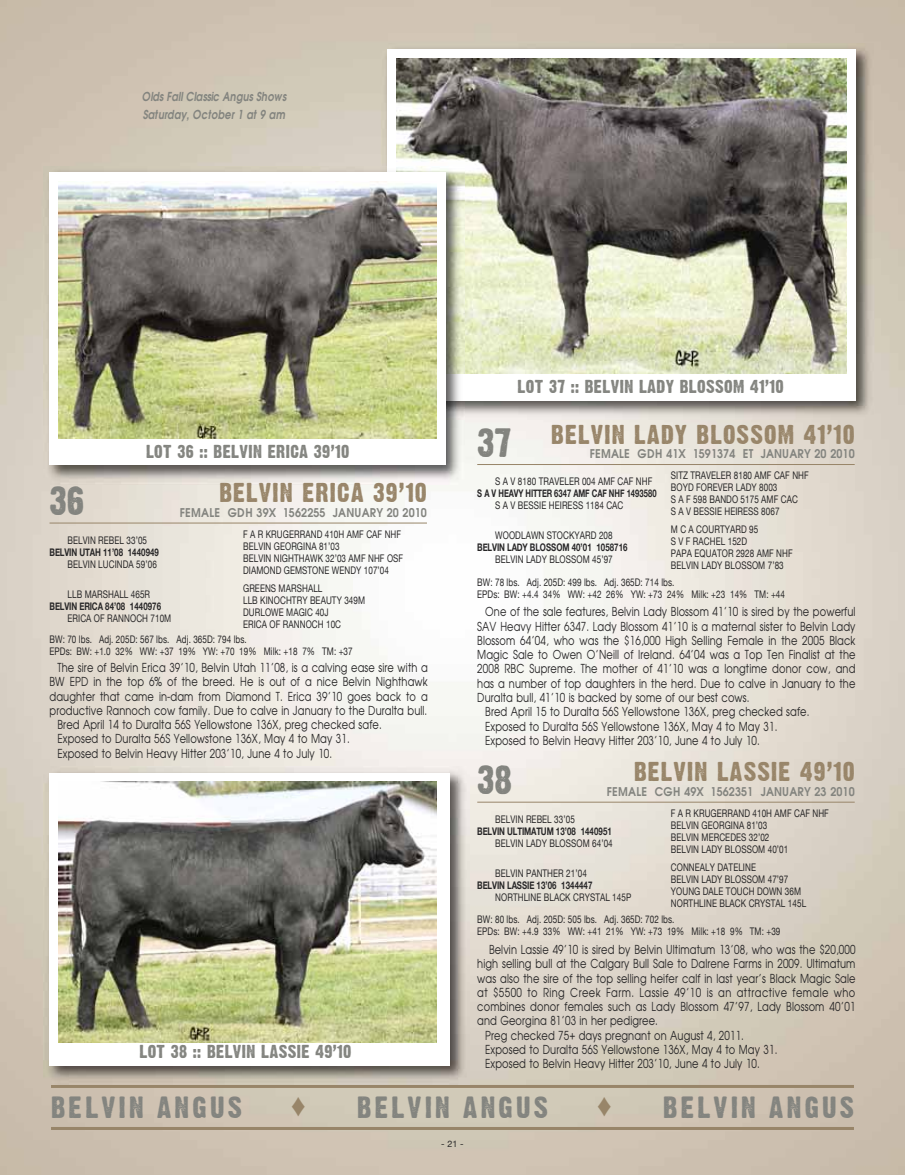
<style>
.page{position:relative;width:905px;height:1175px;background:#fff}
.page>*{position:absolute;margin:0;border:0;box-sizing:border-box;transform-origin:0 0}
.t1{font:36px "Dirty Headline";color:#83847f}
.t2{font:27px "Dirty Headline";letter-spacing:.125em;color:#83847f}
.t3{font:24px "Dirty Headline";letter-spacing:.05em;color:#988569}
.t4{font:16.5px "Dirty Headline";letter-spacing:.025em;color:#83847f}
.t5{font:12.3px "Avian";letter-spacing:.01em;color:#272627;scale:.8 1}
.t6{font:12.3px "Avian";letter-spacing:.045em;color:#272627;scale:.8 1}
.t7{font:italic 700 12.3px/18px "Avian";letter-spacing:.025em;color:#83847f;scale:.8 1}
.t8{font:700 12px "Avian";letter-spacing:.01em;color:#83847f;scale:.9 1}
.t9{font:10.5px/18px "Helvetica Neue";letter-spacing:.01em;color:#272627;scale:.77 1}
.t10{font:700 10.5px "Helvetica Neue";letter-spacing:-.01em;color:#272627;scale:.75 1}
.t11{font:700 10.5px "Helvetica Neue";letter-spacing:-.01em;color:#272627;scale:.72 1}
.t12{font:700 10.5px "Helvetica Neue";letter-spacing:.01em;color:#272627;scale:.75 1}
.t13{font:9px "Helvetica Neue";color:#272627}
.s1{font-size:36px;color:#83847f}
</style>
<div class="page">
<img style="left:381px;top:43px;width:493px;height:377px">
<div style="left:387px;top:50px;width:468px;height:350px;background:#fff"></div>
<img style="left:396px;top:58px;width:450px;height:316px">
<svg style="left:51px;top:1084px;width:803px;height:4px;background:#a5957c"></svg>
<svg style="left:51px;top:1126px;width:803px;height:4px;background:#a5947b"></svg>
<hr style="left:477px;top:801px;width:377px;height:1px;background:#988569">
<hr style="left:477px;top:464px;width:377px;height:1px;background:#988569">
<img style="left:43px;top:166px;width:422px;height:318px">
<div style="left:50px;top:172px;width:396px;height:293px;background:#fff"></div>
<img style="left:58px;top:182px;width:378px;height:256px">
<img style="left:43px;top:766px;width:426px;height:318px">
<div style="left:50px;top:772px;width:400px;height:293px;background:#fff"></div>
<img style="left:58px;top:782px;width:378px;height:260px">
<hr style="left:50px;top:522px;width:377px;height:1px;background:#988569">
<svg style="left:292px;top:1097px;width:13px;height:19px"></svg>
<svg style="left:598px;top:1097px;width:13px;height:19px"></svg>
<p class="t7" style="left:142px;top:89px;width:182px">Olds Fall Classic Angus Shows<br>Saturday, October 1 at 9 am</p>
<h3 class="t4" style="left:146px;top:440px;width:205px">LOT 36 :: BELVIN ERICA 39’10</h3>
<h1 class="t1" style="left:50px;top:477px;width:36px">36</h1>
<h3 class="t3" style="left:219px;top:476px;width:209px">BELVIN ERICA 39’10</h3>
<p class="t8" style="left:180px;top:508px;width:276px">FEMALE GDH 39X 1562255 JANUARY 20 2010</p>
<p class="t9" style="left:243px;top:525px;width:207px">F A R KRUGERRAND 410H AMF CAF NHF</p>
<p class="t9" style="left:67px;top:531px;width:105px">BELVIN REBEL 33’05</p>
<p class="t9" style="left:243px;top:537px;width:127px">BELVIN GEORGINA 81’03</p>
<p class="t10" style="left:50px;top:545px;width:147px">BELVIN UTAH 11’08 1440949</p>
<p class="t9" style="left:243px;top:549px;width:209px">BELVIN NIGHTHAWK 32’03 AMF NHF OSF</p>
<p class="t9" style="left:67px;top:555px;width:117px">BELVIN LUCINDA 59’06</p>
<p class="t9" style="left:243px;top:561px;width:191px">DIAMOND GEMSTONE WENDY 107’04<br>GREENS MARSHALL</p>
<p class="t9" style="left:67px;top:585px;width:109px">LLB MARSHALL 465R</p>
<p class="t9" style="left:243px;top:591px;width:160px">LLB KINOCHTRY BEAUTY 349M</p>
<p class="t10" style="left:50px;top:599px;width:150px">BELVIN ERICA 84’08 1440976</p>
<p class="t9" style="left:243px;top:603px;width:113px">DURLOWE MAGIC 40J</p>
<p class="t9" style="left:67px;top:609px;width:136px">ERICA OF RANNOCH 710M</p>
<p class="t9" style="left:49px;top:616px;width:380px;line-height:15px;text-indent:193px">ERICA OF RANNOCH 10C<br>BW: 70 lbs. Adj. 205D: 567 lbs. Adj. 365D: 794 lbs.</p>
<p class="t9" style="left:49px;top:642px;width:395px">EPDs: BW: +1.0 32% WW: +37 19% YW: +70 19% Milk: +18 7% TM: +37</p>
<p class="t5" style="left:57px;top:663px;width:464px">The sire of Belvin Erica 39’10, Belvin Utah 11’08, is a calving ease sire with a</p>
<p class="t5" style="left:49px;top:677px;width:474px">BW EPD in the top 6% of the breed. He is out of a nice Belvin Nighthawk</p>
<p class="t5" style="left:49px;top:691px;width:474px">daughter that came in-dam from Diamond T. Erica 39’10 goes back to a</p>
<p class="t5" style="left:49px;top:705px;width:474px">productive Rannoch cow family. Due to calve in January to the Duralta bull.</p>
<p class="t5" style="left:57px;top:720px;width:407px">Bred April 14 to Duralta 56S Yellowstone 136X, preg checked safe.</p>
<p class="t5" style="left:57px;top:734px;width:367px">Exposed to Duralta 56S Yellowstone 136X, May 4 to May 31.</p>
<p class="t5" style="left:57px;top:748px;width:345px">Exposed to Belvin Heavy Hitter 203’10, June 4 to July 10.</p>
<h3 class="t4" style="left:139px;top:1040px;width:213px">LOT 38 :: BELVIN LASSIE 49’10</h3>
<h3 class="t4" style="left:517px;top:375px;width:267px">LOT 37 :: BELVIN LADY BLOSSOM 41’10</h3>
<h3 class="t3" style="left:477px;top:418px;width:379px"><span class="s1">37</span> BELVIN LADY BLOSSOM 41’10</h3>
<p class="t8" style="left:589px;top:449px;width:296px">FEMALE GDH 41X 1591374 ET JANUARY 20 2010</p>
<p class="t9" style="left:670px;top:466px;width:181px">SITZ TRAVELER 8180 AMF CAF NHF</p>
<p class="t9" style="left:495px;top:472px;width:206px">S A V 8180 TRAVELER 004 AMF CAF NHF</p>
<p class="t9" style="left:670px;top:478px;width:140px">BOYD FOREVER LADY 8003</p>
<p class="t11" style="left:477px;top:487px;width:250px">S A V HEAVY HITTER 6347 AMF CAF NHF 1493580</p>
<p class="t9" style="left:670px;top:490px;width:166px">S A F 598 BANDO 5175 AMF CAC</p>
<p class="t9" style="left:495px;top:496px;width:168px">S A V BESSIE HEIRESS 1184 CAC</p>
<p class="t9" style="left:670px;top:502px;width:143px">S A V BESSIE HEIRESS 8067<br>M C A COURTYARD 95</p>
<p class="t9" style="left:495px;top:526px;width:154px">WOODLAWN STOCKYARD 208</p>
<p class="t9" style="left:670px;top:532px;width:101px">S V F RACHEL 152D</p>
<p class="t10" style="left:477px;top:541px;width:202px">BELVIN LADY BLOSSOM 40’01 1058716</p>
<p class="t9" style="left:670px;top:544px;width:160px">PAPA EQUATOR 2928 AMF NHF</p>
<p class="t9" style="left:495px;top:550px;width:154px">BELVIN LADY BLOSSOM 45’97</p>
<p class="t9" style="left:477px;top:557px;width:399px;line-height:16.5px;text-indent:193px">BELVIN LADY BLOSSOM 7’83<br>BW: 78 lbs. Adj. 205D: 499 lbs. Adj. 365D: 714 lbs.</p>
<p class="t9" style="left:477px;top:585px;width:401px">EPDs: BW: +4.4 34% WW: +42 26% YW: +73 24% Milk: +23 14% TM: +44</p>
<p class="t5" style="left:485px;top:607px;width:464px">One of the sale features, Belvin Lady Blossom 41’10 is sired by the powerful</p>
<p class="t5" style="left:477px;top:621px;width:474px">SAV Heavy Hitter 6347. Lady Blossom 41’10 is a maternal sister to Belvin Lady</p>
<p class="t5" style="left:477px;top:636px;width:474px">Blossom 64’04, who was the $16,000 High Selling Female in the 2005 Black</p>
<p class="t5" style="left:477px;top:650px;width:474px">Magic Sale to Owen O’Neill of Ireland. 64’04 was a Top Ten Finalist at the</p>
<p class="t5" style="left:477px;top:664px;width:474px">2008 RBC Supreme. The mother of 41’10 was a longtime donor cow, and</p>
<p class="t5" style="left:477px;top:678px;width:474px">has a number of top daughters in the herd. Due to calve in January to the</p>
<p class="t5" style="left:477px;top:693px;width:342px">Duralta bull, 41’10 is backed by some of our best cows.</p>
<p class="t5" style="left:485px;top:707px;width:407px">Bred April 15 to Duralta 56S Yellowstone 136X, preg checked safe.</p>
<p class="t5" style="left:485px;top:721px;width:366px">Exposed to Duralta 56S Yellowstone 136X, May 4 to May 31.</p>
<p class="t5" style="left:485px;top:735px;width:345px">Exposed to Belvin Heavy Hitter 203’10, June 4 to July 10.</p>
<h1 class="t1" style="left:477px;top:756px;width:36px">38</h1>
<h3 class="t3" style="left:634px;top:755px;width:222px">BELVIN LASSIE 49’10</h3>
<p class="t8" style="left:607px;top:787px;width:277px">FEMALE CGH 49X 1562351 JANUARY 23 2010</p>
<p class="t9" style="left:670px;top:804px;width:207px">F A R KRUGERRAND 410H AMF CAF NHF</p>
<p class="t9" style="left:495px;top:810px;width:105px">BELVIN REBEL 33’05</p>
<p class="t9" style="left:670px;top:816px;width:127px">BELVIN GEORGINA 81’03</p>
<p class="t10" style="left:477px;top:824px;width:181px">BELVIN ULTIMATUM 13’08 1440951</p>
<p class="t9" style="left:670px;top:828px;width:129px">BELVIN MERCEDES 32’02</p>
<p class="t9" style="left:495px;top:834px;width:154px">BELVIN LADY BLOSSOM 64’04</p>
<p class="t9" style="left:670px;top:840px;width:154px">BELVIN LADY BLOSSOM 40’01<br>CONNEALY DATELINE</p>
<p class="t9" style="left:495px;top:864px;width:120px">BELVIN PANTHER 21’04</p>
<p class="t9" style="left:670px;top:870px;width:154px">BELVIN LADY BLOSSOM 47’97</p>
<p class="t12" style="left:477px;top:878px;width:155px">BELVIN LASSIE 13’06 1344447</p>
<p class="t9" style="left:670px;top:882px;width:171px">YOUNG DALE TOUCH DOWN 36M</p>
<p class="t9" style="left:495px;top:888px;width:178px">NORTHLINE BLACK CRYSTAL 145P</p>
<p class="t9" style="left:477px;top:894px;width:428px;line-height:16.5px;text-indent:193px">NORTHLINE BLACK CRYSTAL 145L<br>BW: 80 lbs. Adj. 205D: 505 lbs. Adj. 365D: 702 lbs.</p>
<p class="t9" style="left:477px;top:922px;width:395px">EPDs: BW: +4.9 33% WW: +41 21% YW: +73 19% Milk: +18 9% TM: +39</p>
<p class="t5" style="left:489px;top:945px;width:459px">Belvin Lassie 49’10 is sired by Belvin Ultimatum 13’08, who was the $20,000</p>
<p class="t5" style="left:477px;top:959px;width:474px">high selling bull at the Calgary Bull Sale to Dalrene Farms in 2009. Ultimatum</p>
<p class="t5" style="left:477px;top:973px;width:474px">was also the sire of the top selling heifer calf in last year’s Black Magic Sale</p>
<p class="t6" style="left:477px;top:987px;width:474px">at $5500 to Ring Creek Farm. Lassie 49’10 is an attractive female who</p>
<p class="t5" style="left:477px;top:1002px;width:474px">combines donor females such as Lady Blossom 47’97, Lady Blossom 40’01</p>
<p class="t5" style="left:477px;top:1016px;width:227px">and Georgina 81’03 in her pedigree.</p>
<p class="t5" style="left:485px;top:1030px;width:325px">Preg checked 75+ days pregnant on August 4, 2011.</p>
<p class="t5" style="left:485px;top:1044px;width:366px">Exposed to Duralta 56S Yellowstone 136X, May 4 to May 31.</p>
<p class="t5" style="left:485px;top:1059px;width:345px">Exposed to Belvin Heavy Hitter 203’10, June 4 to July 10.</p>
<h2 class="t2" style="left:51px;top:1089px;width:192px">BELVIN ANGUS</h2>
<h2 class="t2" style="left:357px;top:1089px;width:192px">BELVIN ANGUS</h2>
<h2 class="t2" style="left:663px;top:1089px;width:192px">BELVIN ANGUS</h2>
<p class="t13" style="left:441px;top:1138px;width:24px">- 21 -</p>
</div>
